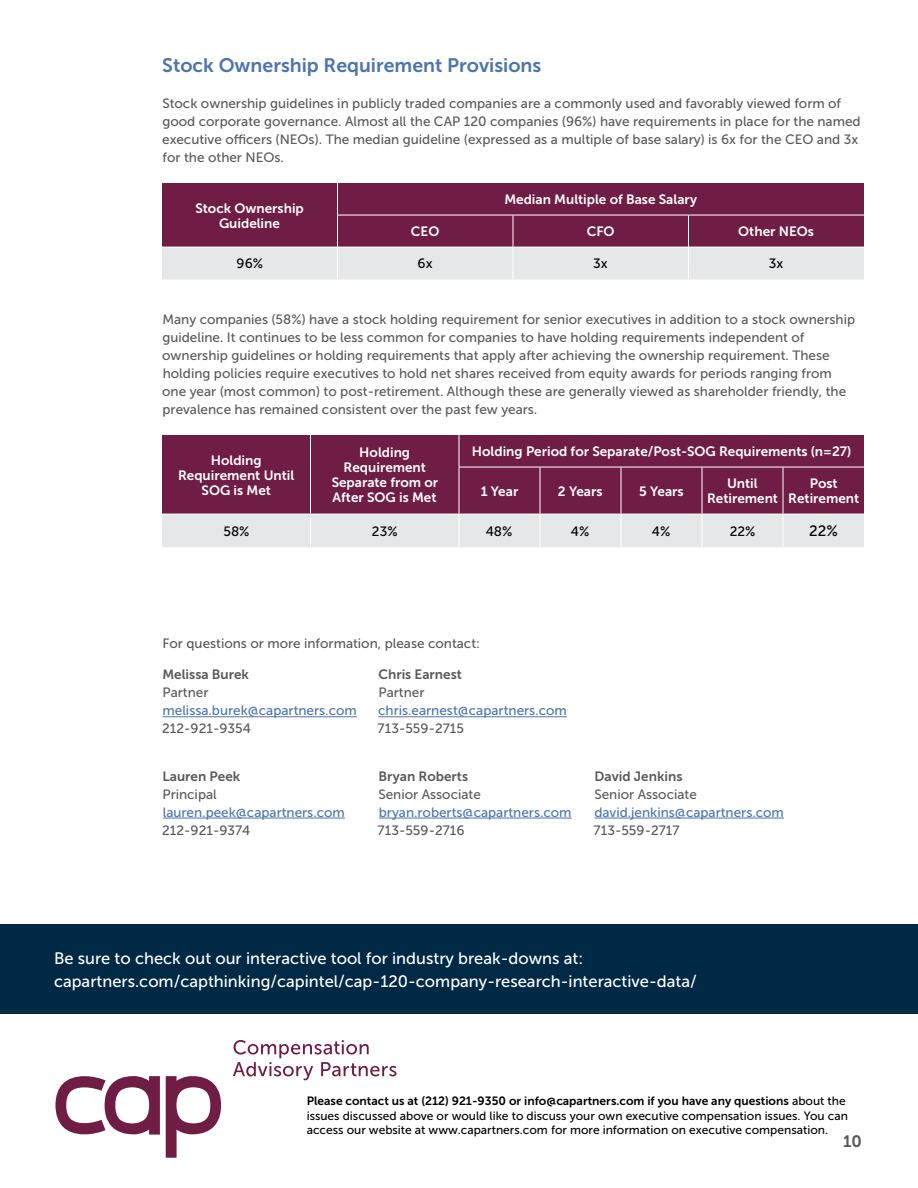
<style>
.page{position:relative;width:918px;height:1188px;background:#fff}
.page>*{position:absolute;margin:0;border:0;box-sizing:border-box;transform-origin:0 0}
.t1{font:19.5px "Museo Sans 700";color:#4d75ad}
.t2{font:16.5px/22.5px "Museo Sans 500";color:#fff}
.t3{font:16.5px "Museo Sans 700";color:#58595b}
.t4{font:15px "Museo Sans 500";color:#000}
.t5{font:13.5px/18px "Museo Sans 500";color:#58595b}
.t6{font:13.5px/15px "Museo Sans 700";color:#fff;text-align:center}
.t7{font:13.5px "Museo Sans 500";color:#4d75ad}
.t8{font:13.5px "Museo Sans 700";color:#58595b}
.t9{font:13.5px "Museo Sans 500";color:#000}
.t10{font:12px/14.4px "Museo Sans 500";color:#000}
.t11{font:12px "Museo Sans 700";color:#000}
.s1{font-family:"Museo Sans 500"}
</style>
<div class="page">
<svg style="left:166px;top:1076px;width:55px;height:82px"></svg>
<svg style="left:56px;top:1076px;width:104px;height:59px"></svg>
<svg style="left:233px;top:1040px;width:164px;height:40px"></svg>
<div style="left:162px;top:183px;width:702px;height:64px;background:#701d46"></div>
<div style="left:162px;top:248px;width:702px;height:31px;background:#e6e7e8"></div>
<hr style="left:337px;top:183px;width:1px;height:32px;background:#fff">
<hr style="left:337px;top:215px;width:176px;height:1px;background:#fff">
<hr style="left:337px;top:215px;width:1px;height:32px;background:#fff">
<hr style="left:513px;top:215px;width:175px;height:1px;background:#fff">
<hr style="left:513px;top:215px;width:1px;height:32px;background:#fff">
<hr style="left:688px;top:215px;width:176px;height:1px;background:#fff">
<hr style="left:688px;top:215px;width:1px;height:32px;background:#fff">
<hr style="left:337px;top:247px;width:1px;height:32px;background:#fff">
<hr style="left:513px;top:247px;width:1px;height:32px;background:#fff">
<hr style="left:688px;top:247px;width:1px;height:32px;background:#fff">
<div style="left:162px;top:435px;width:702px;height:79px;background:#701d46"></div>
<div style="left:162px;top:515px;width:702px;height:32px;background:#e6e7e8"></div>
<hr style="left:310px;top:435px;width:1px;height:32px;background:#fff">
<hr style="left:459px;top:435px;width:1px;height:32px;background:#fff">
<hr style="left:310px;top:467px;width:1px;height:47px;background:#fff">
<hr style="left:459px;top:467px;width:81px;height:1px;background:#fff">
<hr style="left:459px;top:467px;width:1px;height:47px;background:#fff">
<hr style="left:540px;top:467px;width:81px;height:1px;background:#fff">
<hr style="left:540px;top:467px;width:1px;height:47px;background:#fff">
<hr style="left:621px;top:467px;width:81px;height:1px;background:#fff">
<hr style="left:621px;top:467px;width:1px;height:47px;background:#fff">
<hr style="left:702px;top:467px;width:81px;height:1px;background:#fff">
<hr style="left:702px;top:467px;width:1px;height:47px;background:#fff">
<hr style="left:783px;top:467px;width:81px;height:1px;background:#fff">
<hr style="left:783px;top:467px;width:1px;height:47px;background:#fff">
<hr style="left:310px;top:514px;width:1px;height:33px;background:#fff">
<hr style="left:459px;top:514px;width:1px;height:33px;background:#fff">
<hr style="left:540px;top:514px;width:1px;height:33px;background:#fff">
<hr style="left:621px;top:514px;width:1px;height:33px;background:#fff">
<hr style="left:702px;top:514px;width:1px;height:33px;background:#fff">
<hr style="left:783px;top:514px;width:1px;height:33px;background:#fff">
<hr style="left:163px;top:716px;width:194px;height:1px;background:#4d75ad">
<hr style="left:378px;top:716px;width:189px;height:1px;background:#4d75ad">
<hr style="left:163px;top:818px;width:182px;height:1px;background:#4d75ad">
<hr style="left:379px;top:818px;width:193px;height:1px;background:#4d75ad">
<hr style="left:594px;top:818px;width:190px;height:1px;background:#4d75ad">
<div style="left:0;top:924px;width:918px;height:90px;background:#002945"></div>
<h1 class="t1" style="left:162px;top:54px;width:381px">Stock Ownership Requirement Provisions</h1>
<p class="t5" style="left:162px;top:94px;width:700px">Stock ownership guidelines in publicly traded companies are a commonly used and favorably viewed form of good corporate governance. Almost all the CAP 120 companies (96%) have requirements in place for the named executive officers (NEOs). The median guideline (expressed as a multiple of base salary) is 6x for the CEO and 3x for the other NEOs.</p>
<p class="t6" style="left:195px;top:201px;width:110px">Stock Ownership<br>Guideline</p>
<p class="t6" style="left:504px;top:192px;width:194px">Median Multiple of Base Salary</p>
<p class="t6" style="left:411px;top:224px;width:30px">CEO</p>
<p class="t6" style="left:587px;top:224px;width:29px">CFO</p>
<p class="t6" style="left:738px;top:224px;width:77px">Other NEOs</p>
<p class="t9" style="left:237px;top:256px;width:28px">96%</p>
<p class="t9" style="left:418px;top:256px;width:16px">6x</p>
<p class="t9" style="left:593px;top:256px;width:16px">3x</p>
<p class="t9" style="left:769px;top:256px;width:16px">3x</p>
<p class="t5" style="left:162px;top:310px;width:694px">Many companies (58%) have a stock holding requirement for senior executives in addition to a stock ownership guideline. It continues to be less common for companies to have holding requirements independent of ownership guidelines or holding requirements that apply after achieving the ownership requirement. These holding policies require executives to hold net shares received from equity awards for periods ranging from one year (most common) to post-retirement. Although these are generally viewed as shareholder friendly, the prevalence has remained consistent over the past few years.</p>
<p class="t6" style="left:178px;top:453px;width:118px">Holding<br>Requirement Until<br>SOG is Met</p>
<p class="t6" style="left:332px;top:445px;width:108px">Holding<br>Requirement<br>Separate from or<br>After SOG is Met</p>
<p class="t6" style="left:472px;top:444px;width:381px">Holding Period for Separate/Post-SOG Requirements (n=27)</p>
<p class="t6" style="left:481px;top:484px;width:39px">1 Year</p>
<p class="t6" style="left:558px;top:484px;width:46px">2 Years</p>
<p class="t6" style="left:639px;top:484px;width:46px">5 Years</p>
<p class="t6" style="left:707px;top:476px;width:72px">Until<br>Retirement</p>
<p class="t6" style="left:788px;top:476px;width:72px">Post<br>Retirement</p>
<p class="t9" style="left:223px;top:524px;width:28px">58%</p>
<p class="t9" style="left:372px;top:524px;width:27px">23%</p>
<p class="t9" style="left:486px;top:524px;width:28px">48%</p>
<p class="t9" style="left:571px;top:524px;width:20px">4%</p>
<p class="t9" style="left:652px;top:524px;width:20px">4%</p>
<p class="t9" style="left:730px;top:524px;width:27px">22%</p>
<p class="t4" style="left:809px;top:523px;width:30px">22%</p>
<p class="t5" style="left:163px;top:634px;width:319px">For questions or more information, please contact:</p>
<p class="t8" style="left:162px;top:667px;width:88px">Melissa Burek</p>
<p class="t5" style="left:163px;top:684px;width:47px">Partner</p>
<p class="t7" style="left:163px;top:703px;width:196px">melissa.burek@capartners.com</p>
<p class="t5" style="left:162px;top:720px;width:90px">212-921-9354</p>
<p class="t8" style="left:378px;top:667px;width:85px">Chris Earnest</p>
<p class="t5" style="left:379px;top:684px;width:47px">Partner</p>
<p class="t7" style="left:378px;top:703px;width:190px">chris.earnest@capartners.com</p>
<p class="t5" style="left:378px;top:720px;width:88px">713-559-2715</p>
<p class="t8" style="left:163px;top:769px;width:79px">Lauren Peek</p>
<p class="t5" style="left:163px;top:785px;width:56px">Principal</p>
<p class="t7" style="left:163px;top:805px;width:184px">lauren.peek@capartners.com</p>
<p class="t5" style="left:162px;top:821px;width:89px">212-921-9374</p>
<p class="t8" style="left:379px;top:769px;width:91px">Bryan Roberts</p>
<p class="t5" style="left:378px;top:785px;width:104px">Senior Associate</p>
<p class="t7" style="left:379px;top:805px;width:194px">bryan.roberts@capartners.com</p>
<p class="t5" style="left:378px;top:821px;width:88px">713-559-2716</p>
<p class="t8" style="left:595px;top:769px;width:89px">David Jenkins</p>
<p class="t5" style="left:594px;top:785px;width:104px">Senior Associate</p>
<p class="t7" style="left:594px;top:805px;width:191px">david.jenkins@capartners.com</p>
<p class="t5" style="left:594px;top:821px;width:88px">713-559-2717</p>
<p class="t2" style="left:54px;top:947px;width:644px">Be sure to check out our interactive tool for industry break-downs at: capartners.com/capthinking/capintel/cap-120-company-research-interactive-data/</p>
<p class="t11" style="left:307px;top:1094px;width:541px">Please contact us at (212) 921-9350 or info@capartners.com if you have any questions <span class="s1">about the</span></p>
<p class="t10" style="left:307px;top:1108px;width:543px">issues discussed above or would like to discuss your own executive compensation issues. You can access our website at www.capartners.com for more information on executive compensation.</p>
<p class="t3" style="left:843px;top:1132px;width:20px">10</p>
</div>
